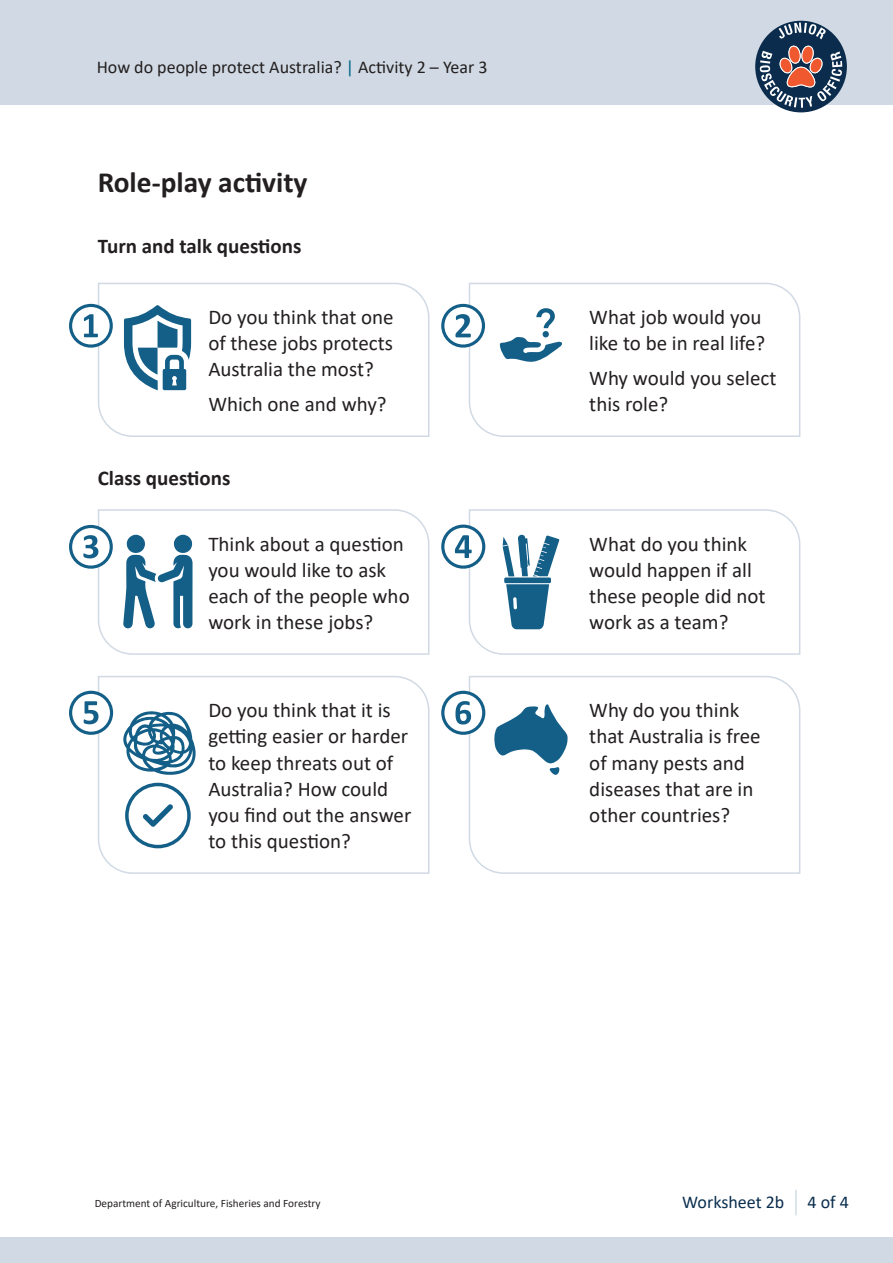
<style>
.page{position:relative;width:893px;height:1263px;background:#fff}
.page>*{position:absolute;margin:0;border:0;box-sizing:border-box;transform-origin:0 0}
.Subheading_1{font:700 29.4px "Calibri";color:#231f20}
.Body_copy{font:21px/26.2px "Calibri";color:#231f20}
.Subheading_1-2{font:700 21px "Calibri";color:#231f20}
.t1{font:18px "Calibri";color:#231f20}
.t2{font:18px "Calibri";color:#0a2e4e}
.t3{font:11.25px "Calibri";color:#231f20}
.s1{color:#006387}
</style>
<div class="page">
<div style="left:0;top:1237px;width:893px;height:26px;background:#d1dae4"></div>
<div style="left:0;top:0;width:893px;height:104px;background:#d1dae4"></div>
<div style="left:755px;top:21px;width:92px;height:91px;background:#0b2c4d;border-radius:50%"></div>
<svg style="left:779px;top:23px;width:47px;height:16px"></svg>
<svg style="left:760px;top:45px;width:82px;height:63px"></svg>
<hr style="left:795px;top:1190px;width:2px;height:25px;background:#d1dde6">
<svg style="left:97px;top:282px;width:333px;height:155px"></svg>
<svg style="left:468px;top:282px;width:333px;height:155px"></svg>
<svg style="left:97px;top:509px;width:333px;height:146px"></svg>
<svg style="left:97px;top:676px;width:333px;height:198px"></svg>
<svg style="left:468px;top:509px;width:333px;height:146px"></svg>
<svg style="left:468px;top:676px;width:333px;height:198px"></svg>
<svg style="left:503px;top:535px;width:57px;height:41px"></svg>
<div style="left:504px;top:577px;width:47px;height:6px;background:#145f88;border-radius:2px"></div>
<svg style="left:506px;top:584px;width:43px;height:45px;background:#3b799b"></svg>
<svg style="left:441px;top:525px;width:44px;height:44px"></svg>
<svg style="left:455px;top:535px;width:17px;height:23px"></svg>
<svg style="left:123px;top:535px;width:70px;height:94px"></svg>
<svg style="left:69px;top:525px;width:44px;height:44px"></svg>
<svg style="left:83px;top:535px;width:15px;height:23px"></svg>
<svg style="left:441px;top:691px;width:44px;height:44px"></svg>
<svg style="left:455px;top:701px;width:16px;height:23px"></svg>
<svg style="left:494px;top:704px;width:74px;height:72px"></svg>
<svg style="left:69px;top:304px;width:44px;height:44px"></svg>
<svg style="left:84px;top:314px;width:14px;height:23px"></svg>
<svg style="left:124px;top:305px;width:67px;height:85px"></svg>
<svg style="left:121px;top:710px;width:77px;height:66px"></svg>
<svg style="left:69px;top:691px;width:44px;height:44px"></svg>
<svg style="left:84px;top:701px;width:14px;height:23px"></svg>
<svg style="left:125px;top:783px;width:66px;height:65px"></svg>
<svg style="left:441px;top:304px;width:44px;height:44px"></svg>
<svg style="left:455px;top:314px;width:16px;height:23px"></svg>
<svg style="left:500px;top:308px;width:62px;height:54px"></svg>
<p class="t1" style="left:97px;top:55px;width:392px">How do people protect Australia? <span class="s1">|</span> Activity 2 – Year 3</p>
<p class="Subheading_1" style="left:98px;top:162px;width:211px">Role-play activity</p>
<p class="Subheading_1-2" style="left:98px;top:231px;width:205px">Turn and talk questions</p>
<p class="Body_copy" style="left:208px;top:303px;width:187px;text-align:justify">Do you think that one of these jobs protects Australia the most?</p>
<p class="Body_copy" style="left:208px;top:391px;width:180px">Which one and why?</p>
<p class="Subheading_1-2" style="left:98px;top:463px;width:134px">Class questions</p>
<p class="Body_copy" style="left:208px;top:530px;width:203px">Think about a question you would like to ask each of the people who work in these jobs?</p>
<p class="Body_copy" style="left:208px;top:696px;width:205px">Do you think that it is getting easier or harder to keep threats out of<br>Australia? How could you find out the answer to this question?</p>
<p class="Body_copy" style="left:589px;top:303px;width:178px">What job would you like to be in real life?</p>
<p class="Body_copy" style="left:589px;top:364px;width:189px">Why would you select this role?</p>
<p class="Body_copy" style="left:589px;top:530px;width:178px">What do you think would happen if all these people did not work as a team?</p>
<p class="Body_copy" style="left:589px;top:696px;width:173px">Why do you think that Australia is free of many pests and diseases that are in other countries?</p>
<p class="t3" style="left:95px;top:1195px;width:227px">Department of Agriculture, Fisheries and Forestry</p>
<p class="t2" style="left:682px;top:1189px;width:104px">Worksheet 2b</p>
<p class="t2" style="left:807px;top:1189px;width:43px">4 of 4</p>
</div>
